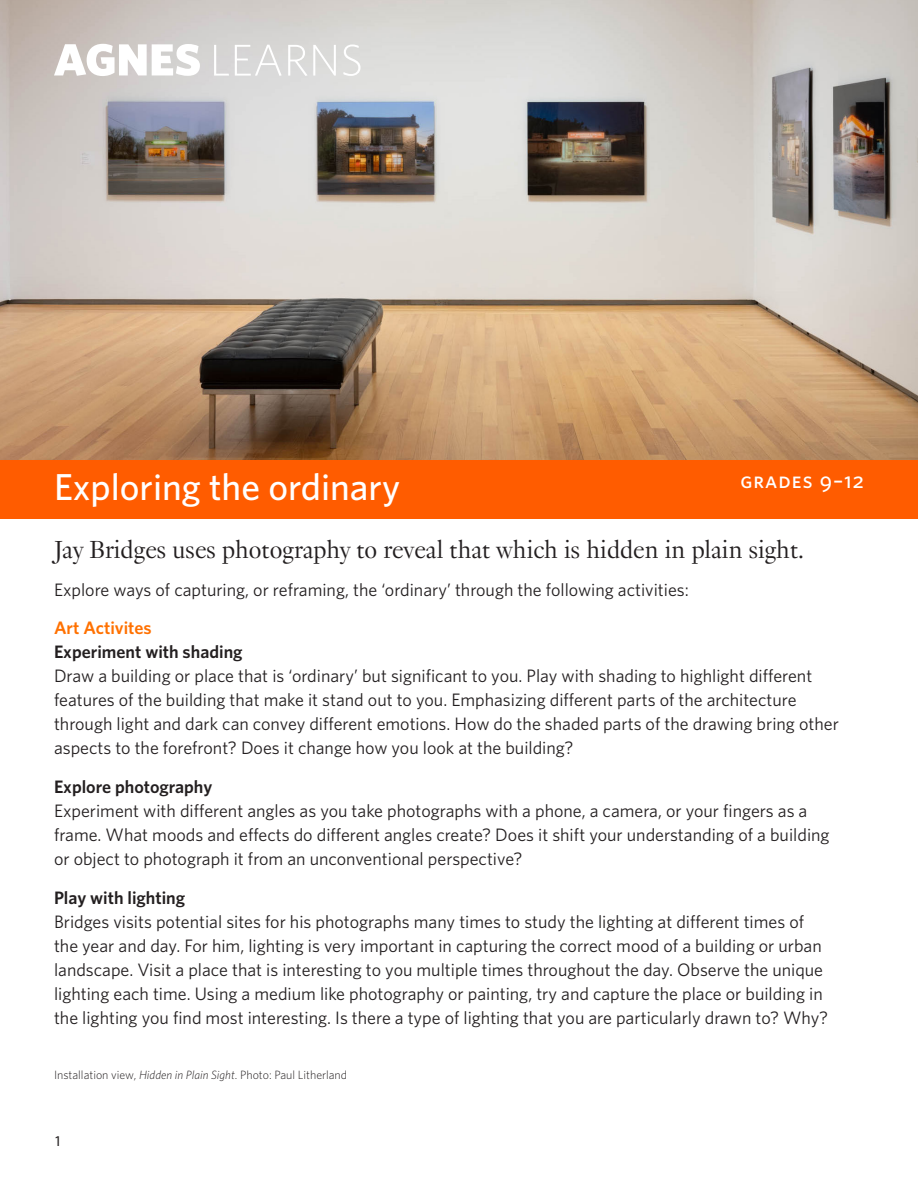
<style>
.page{position:relative;width:918px;height:1188px;background:#fff}
.page>*{position:absolute;margin:0;border:0;box-sizing:border-box;transform-origin:0 0}
.t1{font:500 37.5px "Whitney";color:#fff}
.Lead_Text{font:300 27px "Genath";color:#231f20}
.t2{font:22.5px "Whitney Medium SC";letter-spacing:.05em;color:#fff}
.Body_Text{font:18px/24px "Whitney";color:#231f20}
.Lead_Text-2{font:18px "Whitney";color:#231f20}
.t3{font:600 18px "Whitney";color:#231f20}
.t4{font:600 18px "Whitney";color:#ff7101}
.t5{font:15px "Myriad Pro";color:#231f20}
.t6{font:300 12px "Whitney";color:#231f20}
.s1{font-style:italic}
</style>
<div class="page">
<img style="left:0;top:0;width:918px;height:460px">
<div style="left:0;top:460px;width:918px;height:58px;background:#ff5c00"></div>
<svg style="left:214px;top:45px;width:147px;height:31px"></svg>
<svg style="left:54px;top:44px;width:146px;height:32px"></svg>
<p class="t1" style="left:54px;top:464px;width:348px">Exploring the ordinary</p>
<p class="t2" style="left:740px;top:467px;width:125px">grades 9–12</p>
<p class="Lead_Text" style="left:54px;top:531px;width:752px">Jay Bridges uses photography to reveal that which is hidden in plain sight.</p>
<p class="Lead_Text-2" style="left:54px;top:579px;width:636px">Explore ways of capturing, or reframing, the ‘ordinary’ through the following activities:</p>
<p class="t4" style="left:54px;top:617px;width:99px">Art Activites</p>
<p class="t3" style="left:54px;top:641px;width:190px">Experiment with shading</p>
<p class="Body_Text" style="left:54px;top:664px;width:786px">Draw a building or place that is ‘ordinary’ but significant to you. Play with shading to highlight different features of the building that make it stand out to you. Emphasizing different parts of the architecture through light and dark can convey different emotions. How do the shaded parts of the drawing bring other aspects to the forefront? Does it change how you look at the building?</p>
<p class="t3" style="left:54px;top:776px;width:160px">Explore photography</p>
<p class="Body_Text" style="left:54px;top:799px;width:777px">Experiment with different angles as you take photographs with a phone, a camera, or your fingers as a frame. What moods and effects do different angles create? Does it shift your understanding of a building or object to photograph it from an unconventional perspective?</p>
<p class="t3" style="left:54px;top:887px;width:133px">Play with lighting</p>
<p class="Body_Text" style="left:54px;top:910px;width:776px">Bridges visits potential sites for his photographs many times to study the lighting at different times of the year and day. For him, lighting is very important in capturing the correct mood of a building or urban landscape. Visit a place that is interesting to you multiple times throughout the day. Observe the unique lighting each time. Using a medium like photography or painting, try and capture the place or building in the lighting you find most interesting. Is there a type of lighting that you are particularly drawn to? Why?</p>
<p class="t6" style="left:54px;top:1068px;width:295px">Installation view, <span class="s1">Hidden in Plain Sight</span>. Photo: Paul Litherland</p>
<p class="t5" style="left:54px;top:1132px;width:9px">1</p>
</div>
